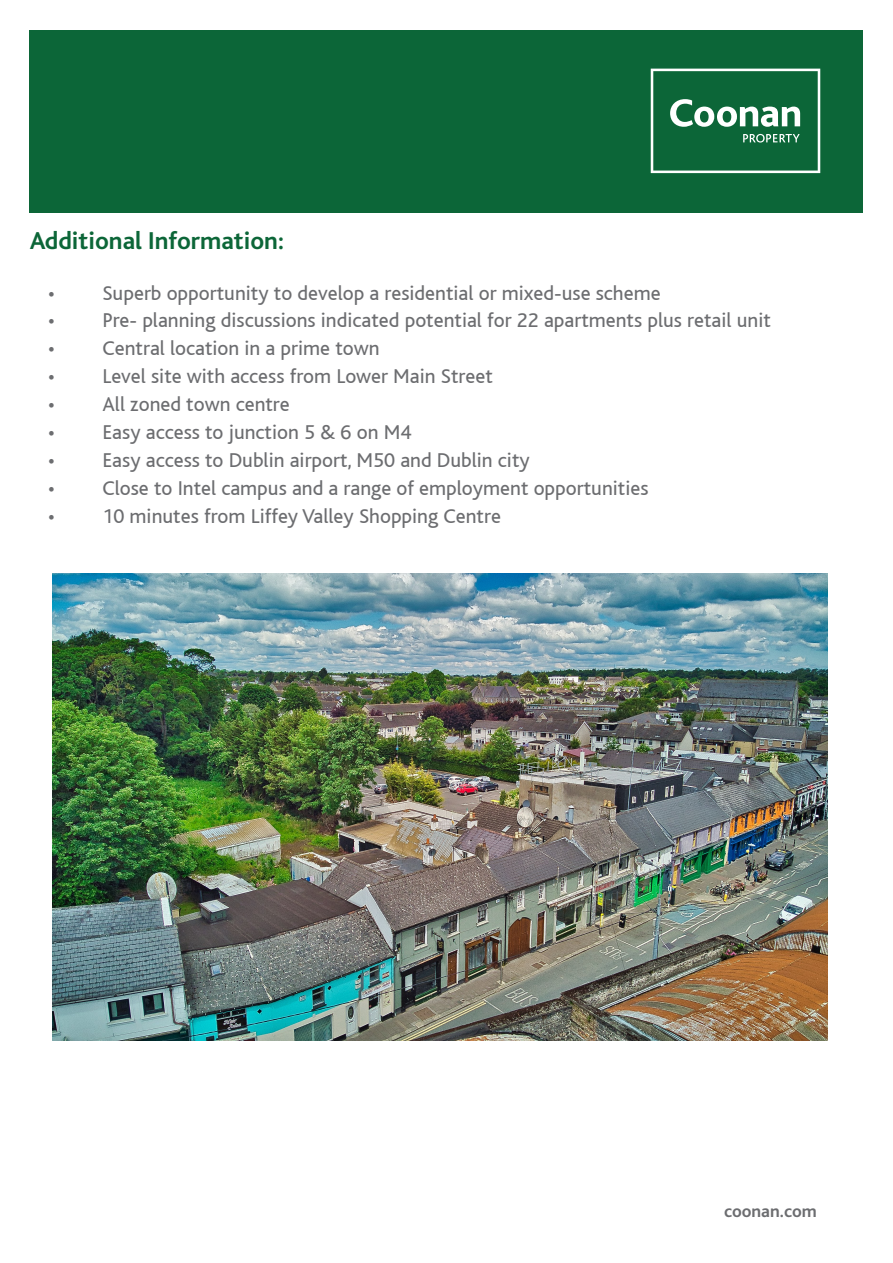
<style>
.page{position:relative;width:893px;height:1263px;background:#fff}
.page>*{position:absolute;margin:0;border:0;box-sizing:border-box;transform-origin:0 0}
.t1{font:700 25.5px "Bliss";color:#0c6638}
.t2{font:21px "Bliss";color:#6c6d70}
.Bullets{font:700 18px "Bliss";color:#6c6d70}
.s1{font-weight:800;font-size:18px}
</style>
<div class="page">
<div style="left:30px;top:30px;width:833px;height:183px;background:#0c6638"></div>
<svg style="left:651px;top:69px;width:169px;height:104px"></svg>
<img style="left:52px;top:573px;width:776px;height:468px">
<p class="t1" style="left:30px;top:227px;width:256px">Additional Information:</p>
<p class="t2" style="left:48px;top:282px;width:614px"><span class="s1">•</span> Superb opportunity to develop a residential or mixed-use scheme</p>
<p class="t2" style="left:48px;top:310px;width:724px"><span class="s1">•</span> Pre- planning discussions indicated potential for 22 apartments plus retail unit</p>
<p class="t2" style="left:48px;top:337px;width:333px"><span class="s1">•</span> Central location in a prime town</p>
<p class="t2" style="left:48px;top:365px;width:446px"><span class="s1">•</span> Level site with access from Lower Main Street</p>
<p class="t2" style="left:48px;top:393px;width:243px"><span class="s1">•</span> All zoned town centre</p>
<p class="t2" style="left:48px;top:421px;width:364px"><span class="s1">•</span> Easy access to junction 5 &amp; 6 on M4</p>
<p class="t2" style="left:48px;top:449px;width:483px"><span class="s1">•</span> Easy access to Dublin airport, M50 and Dublin city</p>
<p class="t2" style="left:48px;top:477px;width:602px"><span class="s1">•</span> Close to Intel campus and a range of employment opportunities</p>
<p class="t2" style="left:48px;top:505px;width:454px"><span class="s1">•</span> 10 minutes from Liffey Valley Shopping Centre</p>
<p class="Bullets" style="left:724px;top:1202px;width:94px">coonan.com</p>
</div>
